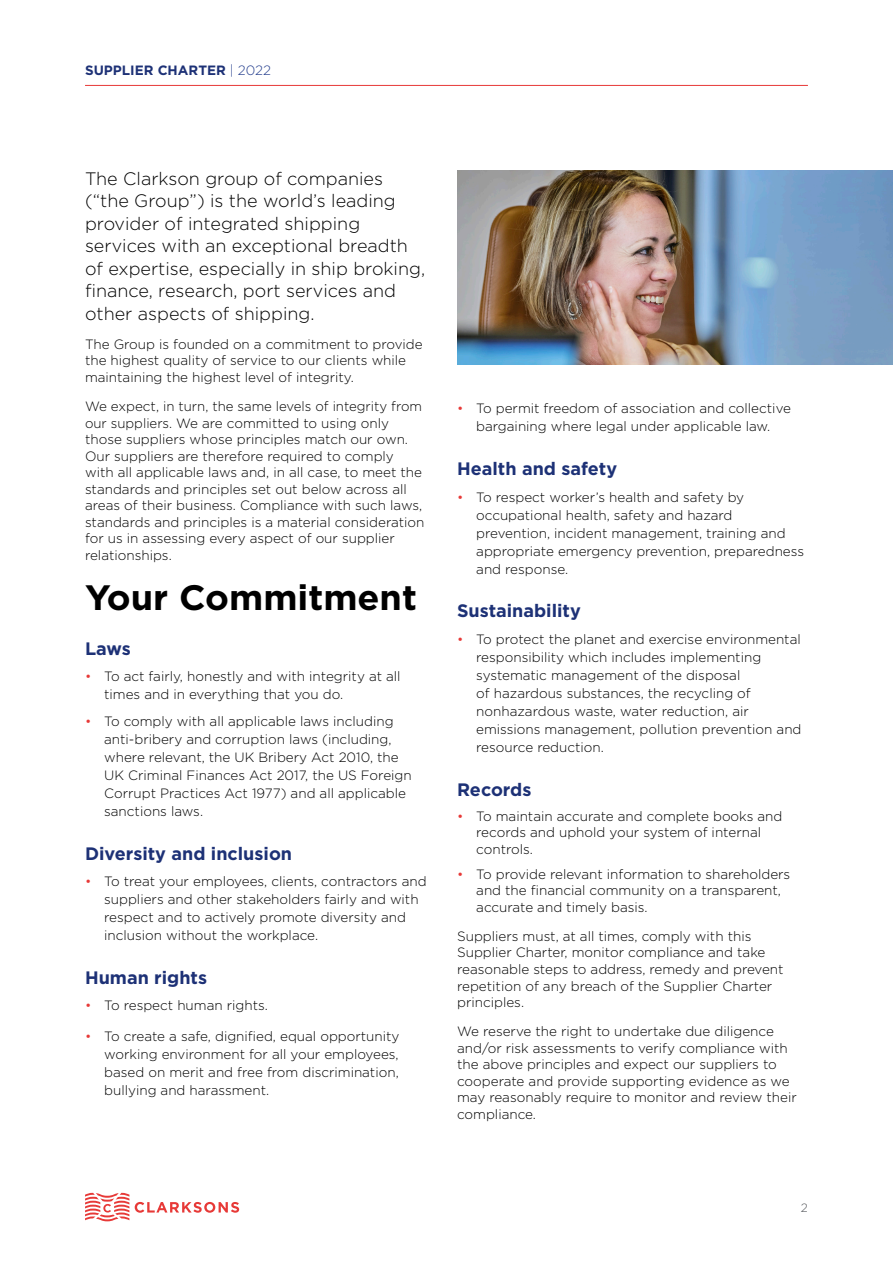
<style>
.page{position:relative;width:893px;height:1263px;background:#fff}
.page>*{position:absolute;margin:0;border:0;box-sizing:border-box;transform-origin:0 0}
.Body_Copy{font:700 35.25px "Gotham";color:#000}
.section_opening_Intro_single_column{font:300 18px/22.5px "Gotham";color:#000}
.t1{font:700 18px "Gotham";color:#1d3176}
.Body_Copy-2{font:300 13.5px/16.5px "Gotham";color:#000}
.t2{font:700 13.5px "Gotham";color:#1d3176}
.t3{font:300 12px "Gotham";color:#575a5e}
.s1{font-weight:300;color:#253f8e}
.s2{color:#e73937}
</style>
<div class="page">
<img style="left:457px;top:170px;width:436px;height:194px">
<hr style="left:85px;top:85px;width:723px;height:1px;background:#e73937">
<svg style="left:85px;top:1193px;width:154px;height:28px"></svg>
<p class="t2" style="left:85px;top:61px;width:188px">SUPPLIER CHARTER <span class="s1">| 2022</span></p>
<p class="section_opening_Intro_single_column" style="left:85px;top:166px;width:342px">The Clarkson group of companies (“the Group”) is the world’s leading provider of integrated shipping services with an exceptional breadth of expertise, especially in ship broking, finance, research, port services and other aspects of shipping.</p>
<p class="Body_Copy-2" style="left:85px;top:335px;width:339px">The Group is founded on a commitment to provide the highest quality of service to our clients while maintaining the highest level of integrity.</p>
<p class="Body_Copy-2" style="left:85px;top:398px;width:341px">We expect, in turn, the same levels of integrity from our suppliers. We are committed to using only those suppliers whose principles match our own.<br>Our suppliers are therefore required to comply with all applicable laws and, in all case, to meet the standards and principles set out below across all areas of their business. Compliance with such laws, standards and principles is a material consideration for us in assessing every aspect of our supplier relationships.</p>
<p class="Body_Copy" style="left:85px;top:574px;width:333px">Your Commitment</p>
<h2 class="t1" style="left:85px;top:636px;width:47px">Laws</h2>
<p class="Body_Copy-2" style="left:104px;top:667px;width:298px;line-height:18px;text-indent:-19px"><span class="s2">•</span> To act fairly, honestly and with integrity at all times and in everything that you do.</p>
<p class="Body_Copy-2" style="left:104px;top:712px;width:309px;line-height:18px;text-indent:-19px"><span class="s2">•</span> To comply with all applicable laws including anti-bribery and corruption laws (including, where relevant, the UK Bribery Act 2010, the UK Criminal Finances Act 2017, the US Foreign Corrupt Practices Act 1977) and all applicable sanctions laws.</p>
<h2 class="t1" style="left:85px;top:841px;width:209px">Diversity and inclusion</h2>
<p class="Body_Copy-2" style="left:104px;top:872px;width:324px;line-height:18px;text-indent:-19px"><span class="s2">•</span> To treat your employees, clients, contractors and suppliers and other stakeholders fairly and with respect and to actively promote diversity and inclusion without the workplace.</p>
<h2 class="t1" style="left:85px;top:965px;width:124px">Human rights</h2>
<p class="Body_Copy-2" style="left:85px;top:997px;width:184px"><span class="s2">•</span> To respect human rights.</p>
<p class="Body_Copy-2" style="left:104px;top:1027px;width:297px;line-height:18px;text-align:justify;text-indent:-19px"><span class="s2">•</span> To create a safe, dignified, equal opportunity working environment for all your employees, based on merit and free from discrimination, bullying and harassment.</p>
<p class="Body_Copy-2" style="left:457px;top:399px;width:335px;line-height:18px;text-align:center"><span class="s2">•</span> To permit freedom of association and collective bargaining where legal under applicable law.</p>
<h2 class="t1" style="left:457px;top:457px;width:162px">Health and safety</h2>
<p class="Body_Copy-2" style="left:476px;top:487px;width:329px;line-height:18px;text-indent:-19px"><span class="s2">•</span> To respect worker’s health and safety by occupational health, safety and hazard prevention, incident management, training and appropriate emergency prevention, preparedness and response.</p>
<h2 class="t1" style="left:457px;top:599px;width:125px">Sustainability</h2>
<p class="Body_Copy-2" style="left:476px;top:630px;width:327px;line-height:18px;text-indent:-19px"><span class="s2">•</span> To protect the planet and exercise environmental responsibility which includes implementing systematic management of the disposal<br>of hazardous substances, the recycling of nonhazardous waste, water reduction, air emissions management, pollution prevention and resource reduction.</p>
<h2 class="t1" style="left:457px;top:777px;width:76px">Records</h2>
<p class="Body_Copy-2" style="left:476px;top:807px;width:308px;text-indent:-19px"><span class="s2">•</span> To maintain accurate and complete books and records and uphold your system of internal controls.</p>
<p class="Body_Copy-2" style="left:476px;top:865px;width:316px;text-indent:-19px"><span class="s2">•</span> To provide relevant information to shareholders and the financial community on a transparent, accurate and timely basis.</p>
<p class="Body_Copy-2" style="left:457px;top:927px;width:328px">Suppliers must, at all times, comply with this Supplier Charter, monitor compliance and take reasonable steps to address, remedy and prevent repetition of any breach of the Supplier Charter principles.</p>
<p class="Body_Copy-2" style="left:457px;top:1023px;width:341px">We reserve the right to undertake due diligence and/or risk assessments to verify compliance with the above principles and expect our suppliers to cooperate and provide supporting evidence as we may reasonably require to monitor and review their compliance.</p>
<p class="t3" style="left:801px;top:1200px;width:9px">2</p>
</div>
